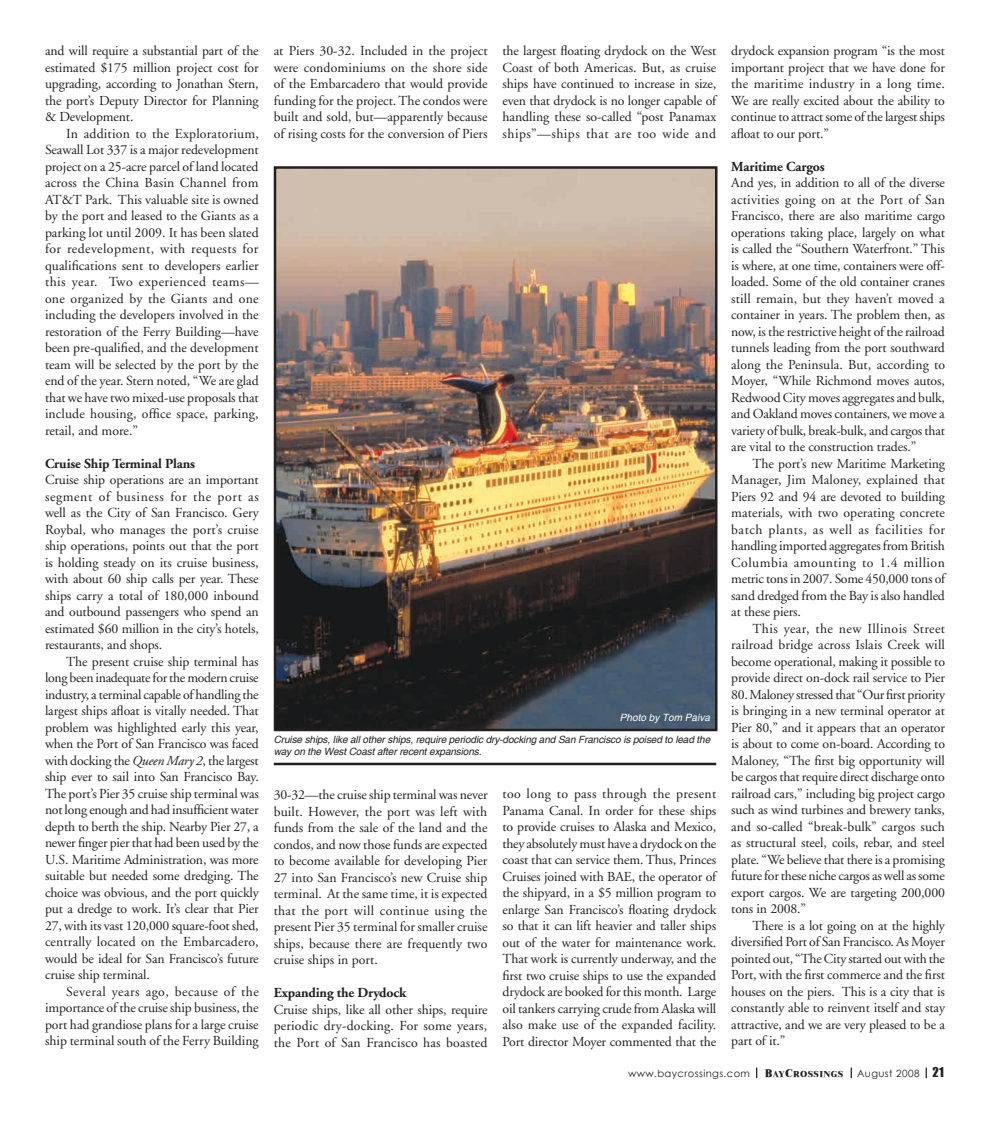
<style>
.page{position:relative;width:990px;height:1125px;background:#fff}
.page>*{position:absolute;margin:0;border:0;box-sizing:border-box;transform-origin:0 0}
.t1{font:13.75px/16.5px "Adobe Garamond";letter-spacing:-.01em;color:#231f20;text-align:justify}
.t2{font:700 13.75px "Adobe Garamond";letter-spacing:-.01em;color:#231f20}
.t3{font:italic 10px/12px "Helvetica";letter-spacing:-.01em;color:#231f20}
.t4{font:10px "Century Gothic";letter-spacing:.04em;color:#231f20}
.t5{font:italic 10px "Helvetica";color:#fff}
.t6{font:800 8.75px "Times New Roman";letter-spacing:.04em;color:#231f20}
.s1{font-style:italic}
.s2{font-size:11.25px}
.s3{font-family:"Impact";font-size:12.5px}
</style>
<div class="page">
<img style="left:277px;top:169px;width:438px;height:559px">
<div style="left:274px;top:166px;width:444px;height:565px;border:2px solid #231f20"></div>
<hr style="left:274px;top:763px;width:442px;height:2px;background:#231f20">
<p class="t1" style="left:45px;top:43px;width:215px">and will require a substantial part of the estimated $175 million project cost for upgrading, according to Jonathan Stern, the port’s Deputy Director for Planning &amp; Development.</p>
<p class="t1" style="left:45px;top:125px;width:215px;text-indent:21px">In addition to the Exploratorium, Seawall Lot 337 is a major redevelopment project on a 25-acre parcel of land located across the China Basin Channel from AT&amp;T Park. This valuable site is owned by the port and leased to the Giants as a parking lot until 2009. It has been slated for redevelopment, with requests for qualifications sent to developers earlier this year. Two experienced teams— one organized by the Giants and one including the developers involved in the restoration of the Ferry Building—have been pre-qualified, and the development team will be selected by the port by the end of the year. Stern noted, “We are glad that we have two mixed-use proposals that include housing, office space, parking, retail, and more.”</p>
<p class="t2" style="left:45px;top:456px;width:152px">Cruise Ship Terminal Plans</p>
<p class="t1" style="left:45px;top:472px;width:215px">Cruise ship operations are an important segment of business for the port as well as the City of San Francisco. Gery Roybal, who manages the port’s cruise ship operations, points out that the port is holding steady on its cruise business, with about 60 ship calls per year. These ships carry a total of 180,000 inbound and outbound passengers who spend an estimated $60 million in the city’s hotels, restaurants, and shops.</p>
<p class="t1" style="left:45px;top:653px;width:215px;text-indent:21px">The present cruise ship terminal has long been inadequate for the modern cruise industry, a terminal capable of handling the largest ships afloat is vitally needed. That problem was highlighted early this year, when the Port of San Francisco was faced with docking the <span class="s1">Queen Mary 2</span>, the largest ship ever to sail into San Francisco Bay.<br>The port’s Pier 35 cruise ship terminal was not long enough and had insufficient water depth to berth the ship. Nearby Pier 27, a newer finger pier that had been used by the U.S. Maritime Administration, was more suitable but needed some dredging. The choice was obvious, and the port quickly put a dredge to work. It’s clear that Pier 27, with its vast 120,000 square-foot shed, centrally located on the Embarcadero, would be ideal for San Francisco’s future cruise ship terminal.</p>
<p class="t1" style="left:45px;top:983px;width:215px;text-indent:21px">Several years ago, because of the importance of the cruise ship business, the port had grandiose plans for a large cruise ship terminal south of the Ferry Building</p>
<p class="t1" style="left:274px;top:43px;width:215px">at Piers 30-32. Included in the project were condominiums on the shore side of the Embarcadero that would provide funding for the project. The condos were built and sold, but—apparently because of rising costs for the conversion of Piers</p>
<p class="t1" style="left:502px;top:43px;width:215px">the largest floating drydock on the West Coast of both Americas. But, as cruise ships have continued to increase in size, even that drydock is no longer capable of handling these so-called “post Panamax ships”—ships that are too wide and</p>
<p class="t1" style="left:731px;top:43px;width:215px">drydock expansion program “is the most important project that we have done for the maritime industry in a long time.<br>We are really excited about the ability to continue to attract some of the largest ships afloat to our port.”</p>
<p class="t2" style="left:731px;top:159px;width:95px">Maritime Cargos</p>
<p class="t1" style="left:731px;top:175px;width:215px">And yes, in addition to all of the diverse activities going on at the Port of San Francisco, there are also maritime cargo operations taking place, largely on what is called the “Southern Waterfront.” This is where, at one time, containers were off&shy;loaded. Some of the old container cranes still remain, but they haven’t moved a container in years. The problem then, as now, is the restrictive height of the railroad tunnels leading from the port southward along the Peninsula. But, according to Moyer, “While Richmond moves autos, Redwood City moves aggregates and bulk, and Oakland moves containers, we move a variety of bulk, break-bulk, and cargos that are vital to the construction trades.”</p>
<p class="t1" style="left:731px;top:455px;width:215px;text-indent:21px">The port’s new Maritime Marketing Manager, Jim Maloney, explained that Piers 92 and 94 are devoted to building materials, with two operating concrete batch plants, as well as facilities for handling imported aggregates from British Columbia amounting to 1.4 million metric tons in 2007. Some 450,000 tons of sand dredged from the Bay is also handled at these piers.</p>
<p class="t1" style="left:731px;top:620px;width:215px;text-indent:21px">This year, the new Illinois Street railroad bridge across Islais Creek will become operational, making it possible to provide direct on-dock rail service to Pier</p>
<p class="t1" style="left:731px;top:686px;width:215px">80. Maloney stressed that “Our first priority is bringing in a new terminal operator at Pier 80,” and it appears that an operator is about to come on-board. According to Maloney, “The first big opportunity will be cargos that require direct discharge onto railroad cars,” including big project cargo such as wind turbines and brewery tanks, and so-called “break-bulk” cargos such as structural steel, coils, rebar, and steel plate. “We believe that there is a promising future for these niche cargos as well as some export cargos. We are targeting 200,000 tons in 2008.”</p>
<p class="t1" style="left:731px;top:917px;width:215px;text-indent:21px">There is a lot going on at the highly diversified Port of San Francisco. As Moyer pointed out, “The City started out with the Port, with the first commerce and the first houses on the piers. This is a city that is constantly able to reinvent itself and stay attractive, and we are very pleased to be a part of it.”</p>
<p class="t5" style="left:620px;top:712px;width:92px">Photo by Tom Paiva</p>
<p class="t3" style="left:274px;top:733px;width:438px">Cruise ships, like all other ships, require periodic dry-docking and San Francisco is poised to lead the way on the West Coast after recent expansions.</p>
<p class="t1" style="left:502px;top:786px;width:215px">too long to pass through the present Panama Canal. In order for these ships to provide cruises to Alaska and Mexico, they absolutely must have a drydock on the coast that can service them. Thus, Princes Cruises joined with BAE, the operator of the shipyard, in a $5 million program to enlarge San Francisco’s floating drydock so that it can lift heavier and taller ships out of the water for maintenance work.<br>That work is currently underway, and the first two cruise ships to use the expanded drydock are booked for this month. Large oil tankers carrying crude from Alaska will also make use of the expanded facility.<br>Port director Moyer commented that the</p>
<p class="t1" style="left:274px;top:787px;width:215px">30-32—the cruise ship terminal was never built. However, the port was left with funds from the sale of the land and the condos, and now those funds are expected to become available for developing Pier 27 into San Francisco’s new Cruise ship terminal. At the same time, it is expected that the port will continue using the present Pier 35 terminal for smaller cruise ships, because there are frequently two cruise ships in port.</p>
<p class="t2" style="left:274px;top:985px;width:134px">Expanding the Drydock</p>
<p class="t1" style="left:274px;top:1001px;width:215px">Cruise ships, like all other ships, require periodic dry-docking. For some years, the Port of San Francisco has boasted</p>
<p class="t4" style="left:628px;top:1066px;width:123px">www.baycrossings.com</p>
<p class="t6" style="left:765px;top:1069px;width:80px"><span class="s2">B</span>AY<span class="s2">C</span>ROSSINGS</p>
<p class="t4" style="left:857px;top:1066px;width:88px">August 2008 <span class="s3">21</span></p>
</div>
